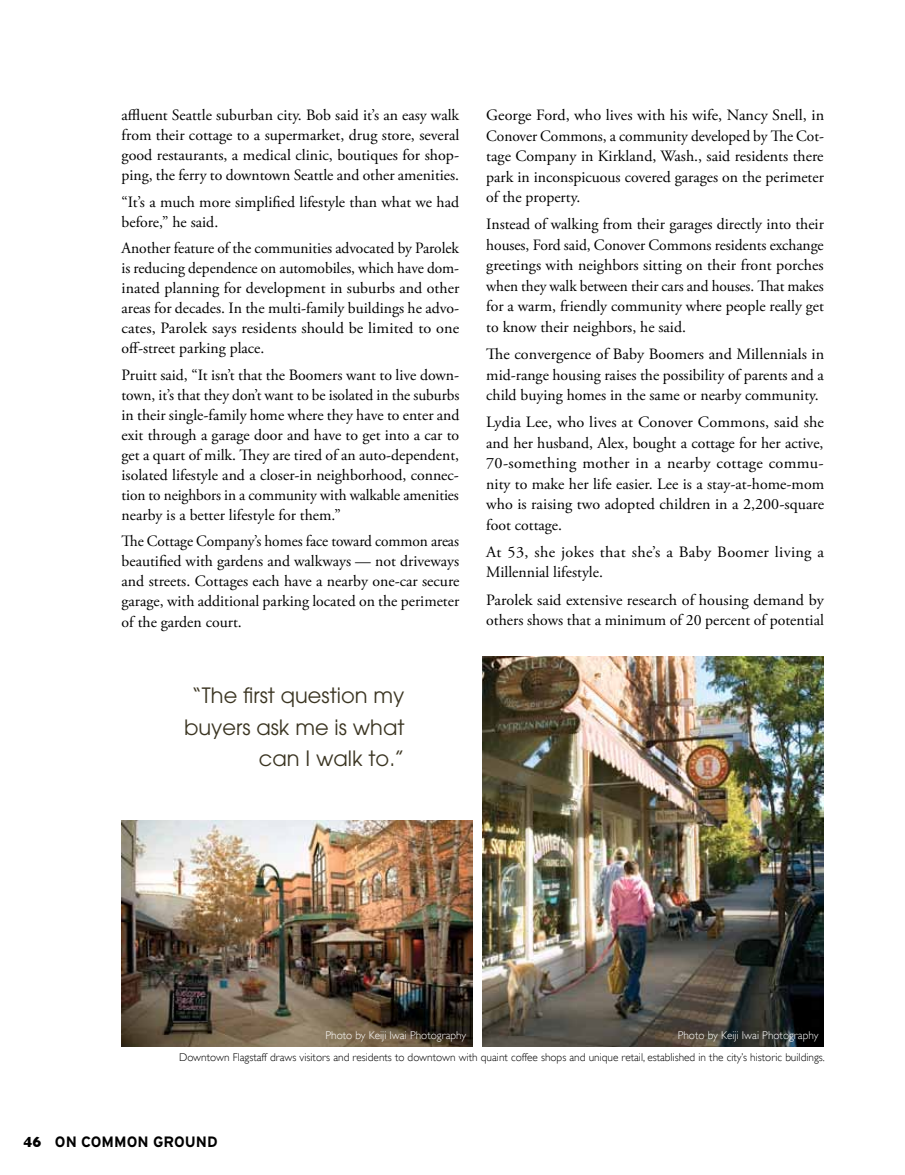
<style>
.page{position:relative;width:905px;height:1175px;background:#fff}
.page>*{position:absolute;margin:0;border:0;box-sizing:border-box;transform-origin:0 0}
.t1{font:21px/31.5px "Avant Garde";color:#3b3522;text-align:right}
.t2{font:15.75px/20px "Adobe Garamond Pro";color:#000;text-align:justify}
.t3{font:15.75px/20.4px "Adobe Garamond Pro";letter-spacing:.02em;color:#000}
.t4{font:700 15px "Interstate";color:#000}
.t5{font:300 11.25px/21.9px "Gill Sans";color:#000}
.t6{font:300 11.25px "Gill Sans";color:#fff}
.s1{color:#fff}
.s2{font-family:"Gill Sans"}
</style>
<div class="page">
<img style="left:122px;top:820px;width:350px;height:226px">
<img style="left:482px;top:657px;width:342px;height:389px">
<p class="t2" style="left:122px;top:106px;width:339px">affluent Seattle suburban city. Bob said it’s an easy walk from their cottage to a supermarket, drug store, several good restaurants, a medical clinic, boutiques for shop&shy;ping, the ferry to downtown Seattle and other amenities.</p>
<p class="t2" style="left:122px;top:192px;width:339px">“It’s a much more simplified lifestyle than what we had before,” he said.</p>
<p class="t2" style="left:122px;top:239px;width:339px">Another feature of the communities advocated by Parolek is reducing dependence on automobiles, which have dom&shy;inated planning for development in suburbs and other areas for decades. In the multi-family buildings he advo&shy;cates, Parolek says residents should be limited to one off-street parking place.</p>
<p class="t2" style="left:122px;top:365px;width:339px">Pruitt said, “It isn’t that the Boomers want to live down&shy;town, it’s that they don’t want to be isolated in the suburbs in their single-family home where they have to enter and exit through a garage door and have to get into a car to get a quart of milk. They are tired of an auto-dependent, isolated lifestyle and a closer-in neighborhood, connec&shy;tion to neighbors in a community with walkable amenities nearby is a better lifestyle for them.”</p>
<p class="t2" style="left:122px;top:532px;width:339px">The Cottage Company’s homes face toward common areas beautified with gardens and walkways — not driveways and streets. Cottages each have a nearby one-car secure garage, with additional parking located on the perimeter of the garden court.</p>
<p class="t1" style="left:184px;top:680px;width:222px">“The first question my buyers ask me is what can I walk to.”</p>
<p class="t2" style="left:486px;top:105px;width:339px;line-height:20.5px">George Ford, who lives with his wife, Nancy Snell, in Conover Commons, a community developed by The Cot&shy;tage Company in Kirkland, Wash., said residents there park in inconspicuous covered garages on the perimeter of the property.</p>
<p class="t2" style="left:486px;top:215px;width:339px;line-height:20.4px">Instead of walking from their garages directly into their houses, Ford said, Conover Commons residents exchange greetings with neighbors sitting on their front porches when they walk between their cars and houses. That makes for a warm, friendly community where people really get to know their neighbors, he said.</p>
<p class="t2" style="left:486px;top:344px;width:339px;line-height:20.5px">The convergence of Baby Boomers and Millennials in mid-range housing raises the possibility of parents and a child buying homes in the same or nearby community.</p>
<p class="t2" style="left:486px;top:412px;width:339px;line-height:20.4px">Lydia Lee, who lives at Conover Commons, said she and her husband, Alex, bought a cottage for her active, 70-something mother in a nearby cottage commu&shy;nity to make her life easier. Lee is a stay-at-home-mom who is raising two adopted children in a 2,200-square foot cottage.</p>
<p class="t3" style="left:486px;top:542px;width:339px">At 53, she jokes that she’s a Baby Boomer living a<br>Millennial lifestyle.</p>
<p class="t2" style="left:486px;top:590px;width:339px;line-height:20.4px">Parolek said extensive research of housing demand by others shows that a minimum of 20 percent of potential</p>
<p class="t6" style="left:325px;top:1028px;width:142px">Photo by Keiji Iwai Photography</p>
<p class="t5" style="left:179px;top:1024px;width:647px;text-indent:498px"><span class="s1">Photo by Keiji Iwai Photography<br></span>Downtown Flagstaff draws visitors and residents to downtown with quaint coffee shops and unique retail, established in the city’s historic buildings.</p>
<p class="t4" style="left:23px;top:1133px;width:196px"><span class="s2">46</span> ON COMMON GROUND</p>
</div>
